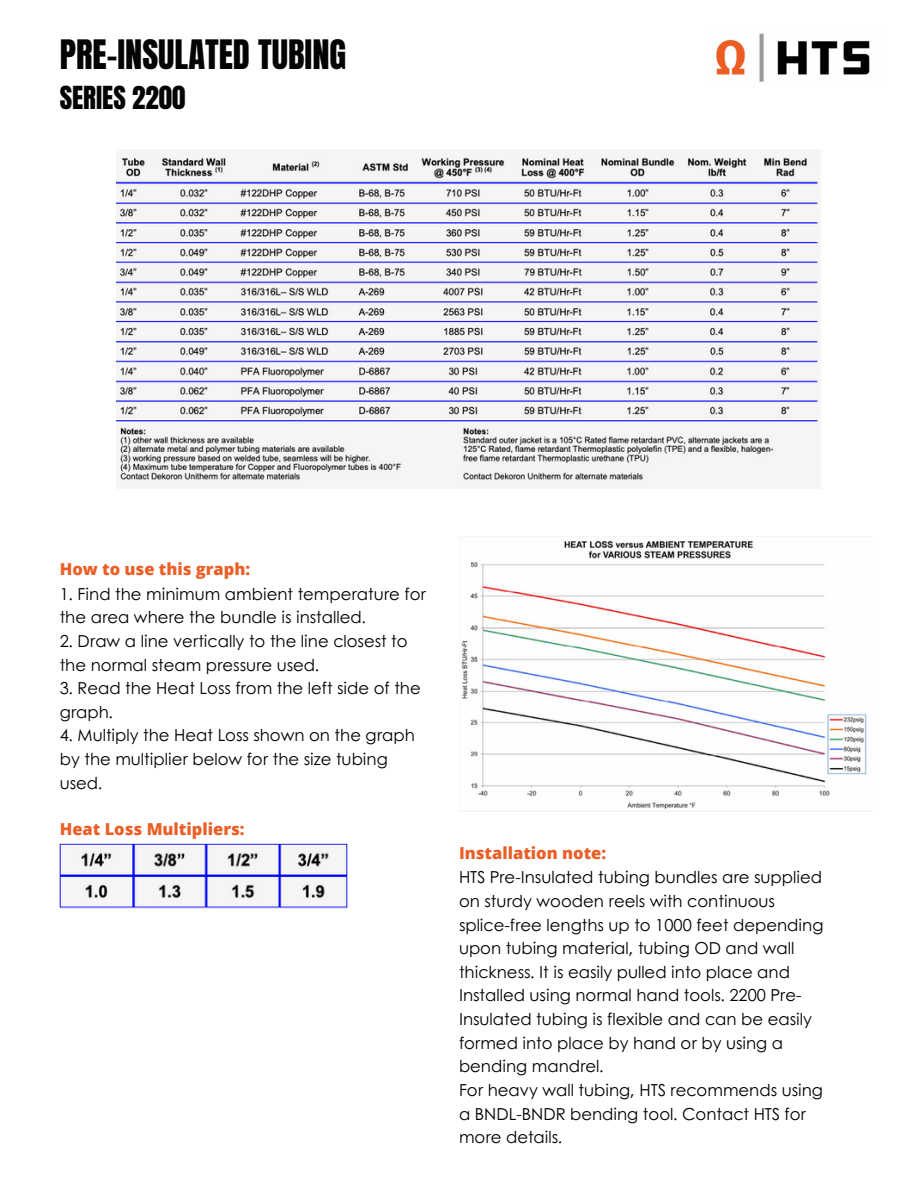
<style>
.page{position:relative;width:918px;height:1188px;background:#fff}
.page>*{position:absolute;margin:0;border:0;box-sizing:border-box;transform-origin:0 0}
.t1{font:34.5px "Anton";color:#040404}
.t2{font:27px "Anton";color:#040404}
.t3{font:16.5px/23.7px "Century Gothic";color:#000}
.t4{font:800 16.5px "Open Sans";color:#eb5f27}
</style>
<div class="page">
<img style="left:716px;top:33px;width:154px;height:49px">
<img style="left:117px;top:155px;width:703px;height:328px">
<img style="left:459px;top:541px;width:414px;height:271px">
<img style="left:60px;top:844px;width:288px;height:64px">
<p class="t1" style="left:60px;top:29px;width:288px">PRE-INSULATED TUBING</p>
<p class="t2" style="left:60px;top:78px;width:127px">SERIES 2200</p>
<p class="t4" style="left:60px;top:557px;width:192px">How to use this graph:</p>
<p class="t3" style="left:60px;top:581px;width:368px">1. Find the minimum ambient temperature for the area where the bundle is installed.</p>
<p class="t3" style="left:60px;top:628px;width:349px">2. Draw a line vertically to the line closest to the normal steam pressure used.</p>
<h2 class="t3" style="left:60px;top:676px;width:363px">3. Read the Heat Loss from the left side of the graph.</h2>
<p class="t3" style="left:60px;top:723px;width:357px">4. Multiply the Heat Loss shown on the graph by the multiplier below for the size tubing used.</p>
<p class="t4" style="left:60px;top:817px;width:186px">Heat Loss Multipliers:</p>
<p class="t4" style="left:459px;top:841px;width:149px">Installation note:</p>
<p class="t3" style="left:459px;top:865px;width:366px">HTS Pre-Insulated tubing bundles are supplied on sturdy wooden reels with continuous splice-free lengths up to 1000 feet depending upon tubing material, tubing OD and wall thickness. It is easily pulled into place and Installed using normal hand tools. 2200 Pre-Insulated tubing is flexible and can be easily formed into place by hand or by using a bending mandrel.</p>
<p class="t3" style="left:459px;top:1077px;width:365px">For heavy wall tubing, HTS recommends using a BNDL-BNDR bending tool. Contact HTS for more details.</p>
</div>
